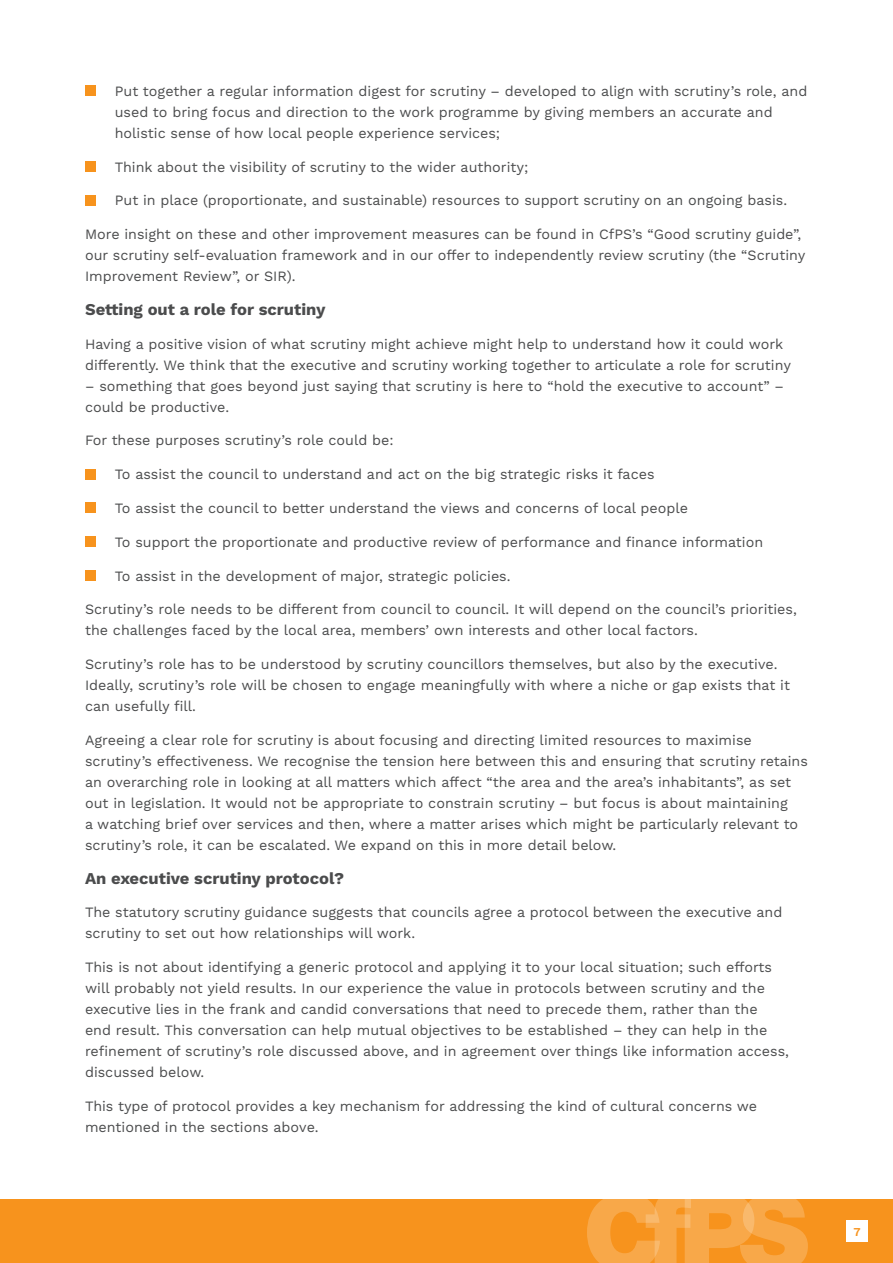
<style>
.page{position:relative;width:893px;height:1263px;background:#fff}
.page>*{position:absolute;margin:0;border:0;box-sizing:border-box;transform-origin:0 0}
.t1{font:700 16.5px "Work Sans";color:#4b4c4d}
.t2{font:14.25px/21px "Work Sans";color:#4b4c4d}
.t3{font:600 12px "Work Sans";color:#f7931d}
</style>
<div class="page">
<div style="left:0;top:1199px;width:893px;height:64px;background:#f7931d"></div>
<div style="left:846px;top:1220px;width:21px;height:22px;background:#fff"></div>
<svg style="left:587px;top:1199px;width:221px;height:64px"></svg>
<div style="left:85px;top:86px;width:10px;height:10px;background:#f7931d"></div>
<div style="left:85px;top:161px;width:10px;height:11px;background:#f7931d"></div>
<div style="left:85px;top:195px;width:10px;height:10px;background:#f7931d"></div>
<div style="left:85px;top:469px;width:10px;height:10px;background:#f7931d"></div>
<div style="left:85px;top:503px;width:10px;height:10px;background:#f7931d"></div>
<div style="left:85px;top:536px;width:10px;height:11px;background:#f7931d"></div>
<div style="left:85px;top:570px;width:10px;height:10px;background:#f7931d"></div>
<p class="t2" style="left:115px;top:81px;width:694px">Put together a regular information digest for scrutiny – developed to align with scrutiny’s role, and used to bring focus and direction to the work programme by giving members an accurate and holistic sense of how local people experience services;</p>
<p class="t2" style="left:115px;top:157px;width:415px">Think about the visibility of scrutiny to the wider authority;</p>
<p class="t2" style="left:115px;top:191px;width:674px">Put in place (proportionate, and sustainable) resources to support scrutiny on an ongoing basis.</p>
<p class="t2" style="left:85px;top:224px;width:722px">More insight on these and other improvement measures can be found in CfPS’s “Good scrutiny guide”, our scrutiny self-evaluation framework and in our offer to independently review scrutiny (the “Scrutiny<br>Improvement Review”, or SIR).</p>
<p class="t1" style="left:85px;top:300px;width:242px">Setting out a role for scrutiny</p>
<p class="t2" style="left:85px;top:334px;width:707px">Having a positive vision of what scrutiny might achieve might help to understand how it could work differently. We think that the executive and scrutiny working together to articulate a role for scrutiny</p>
<p class="t2" style="left:85px;top:376px;width:700px">– something that goes beyond just saying that scrutiny is here to “hold the executive to account” – could be productive.</p>
<p class="t2" style="left:85px;top:431px;width:310px">For these purposes scrutiny’s role could be:</p>
<p class="t2" style="left:115px;top:464px;width:541px">To assist the council to understand and act on the big strategic risks it faces</p>
<p class="t2" style="left:115px;top:498px;width:575px">To assist the council to better understand the views and concerns of local people</p>
<p class="t2" style="left:115px;top:532px;width:650px">To support the proportionate and productive review of performance and finance information</p>
<p class="t2" style="left:115px;top:566px;width:397px">To assist in the development of major, strategic policies.</p>
<p class="t2" style="left:85px;top:599px;width:713px">Scrutiny’s role needs to be different from council to council. It will depend on the council’s priorities, the challenges faced by the local area, members’ own interests and other local factors.</p>
<p class="t2" style="left:85px;top:654px;width:706px">Scrutiny’s role has to be understood by scrutiny councillors themselves, but also by the executive.<br>Ideally, scrutiny’s role will be chosen to engage meaningfully with where a niche or gap exists that it can usefully fill.</p>
<p class="t2" style="left:85px;top:730px;width:724px">Agreeing a clear role for scrutiny is about focusing and directing limited resources to maximise scrutiny’s effectiveness. We recognise the tension here between this and ensuring that scrutiny retains an overarching role in looking at all matters which affect “the area and the area’s inhabitants”, as set out in legislation. It would not be appropriate to constrain scrutiny – but focus is about maintaining<br>a watching brief over services and then, where a matter arises which might be particularly relevant to scrutiny’s role, it can be escalated. We expand on this in more detail below.</p>
<p class="t1" style="left:85px;top:868px;width:261px">An executive scrutiny protocol?</p>
<p class="t2" style="left:85px;top:902px;width:699px">The statutory scrutiny guidance suggests that councils agree a protocol between the executive and scrutiny to set out how relationships will work.</p>
<p class="t2" style="left:85px;top:957px;width:705px">This is not about identifying a generic protocol and applying it to your local situation; such efforts will probably not yield results. In our experience the value in protocols between scrutiny and the executive lies in the frank and candid conversations that need to precede them, rather than the<br>end result. This conversation can help mutual objectives to be established – they can help in the refinement of scrutiny’s role discussed above, and in agreement over things like information access, discussed below.</p>
<p class="t2" style="left:85px;top:1096px;width:674px">This type of protocol provides a key mechanism for addressing the kind of cultural concerns we mentioned in the sections above.</p>
<p class="t3" style="left:853px;top:1225px;width:9px">7</p>
</div>
